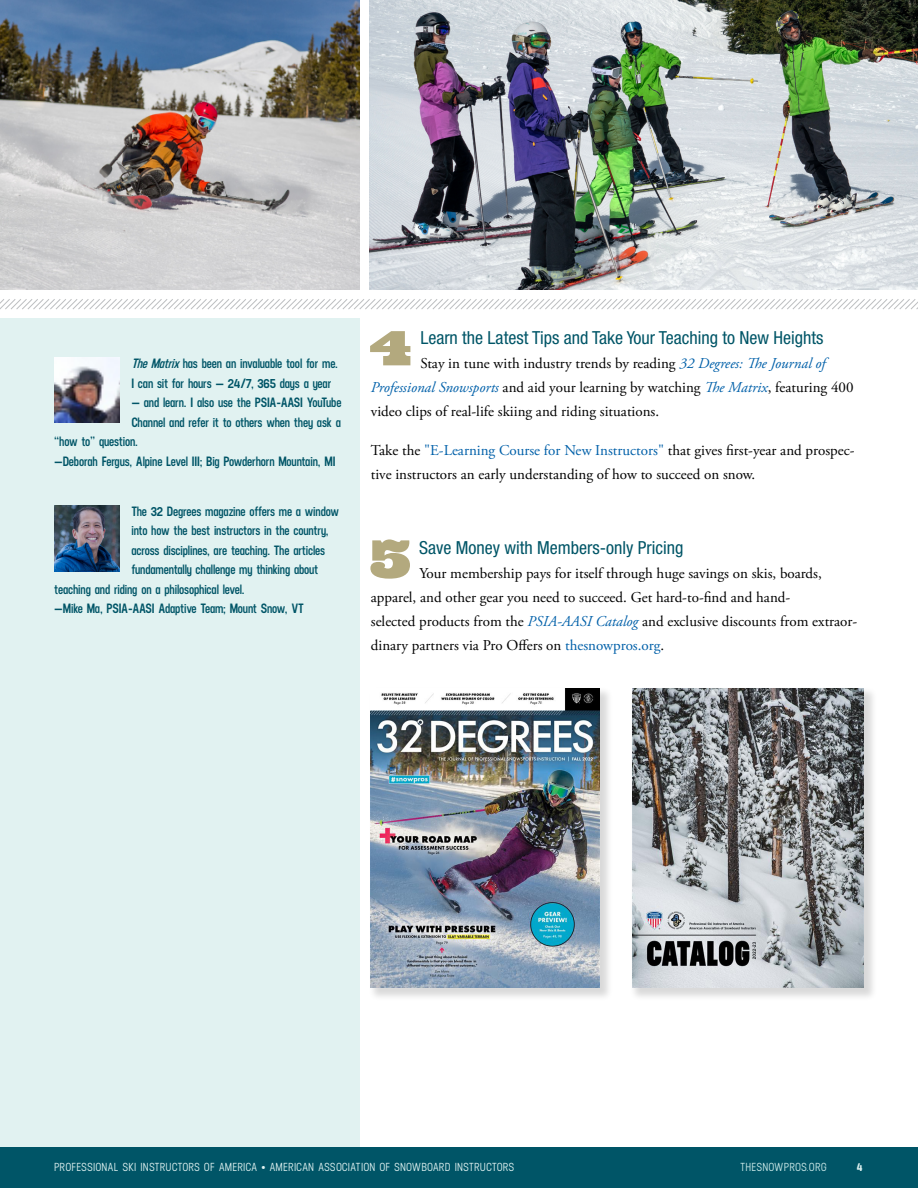
<style>
.page{position:relative;width:918px;height:1188px;background:#fff}
.page>*{position:absolute;margin:0;border:0;box-sizing:border-box;transform-origin:0 0}
.t1{font:condensed 18px "Helvetica Neue LT Std";color:#005567}
.t2{font:15px/24px "Adobe Garamond Pro";color:#000}
.t3{font:600 13.5px/19.5px "Neusa";letter-spacing:-.01em;color:#005567}
.t4{font:500 11.7px "Neusa";letter-spacing:.005em;color:#e1f2f1}
.t5{font:500 11.7px "Neusa";letter-spacing:.005em;color:#ceebea}
.t6{font:700 11.7px "Neusa";color:#daefee}
.s1{font-style:italic}
.s2{font-style:italic;color:#0060a9}
.s3{color:#0060a9}
</style>
<div class="page">
<svg style="left:0;top:299px;width:918px;height:11px"></svg>
<div style="left:0;top:319px;width:359px;height:830px;background:#e1f2f1"></div>
<div style="left:0;top:1148px;width:918px;height:40px;background:#005567"></div>
<svg style="left:370px;top:331px;width:40px;height:34px"></svg>
<svg style="left:370px;top:539px;width:40px;height:40px"></svg>
<img style="left:54px;top:357px;width:65px;height:66px">
<img style="left:0;top:0;width:359px;height:290px">
<img style="left:370px;top:0;width:548px;height:290px">
<div style="left:368px;top:686px;width:245px;height:315px;background:#000;opacity:.15"></div>
<img style="left:371px;top:688px;width:229px;height:300px">
<div style="left:630px;top:686px;width:247px;height:315px;background:#000;opacity:.15"></div>
<img style="left:632px;top:688px;width:232px;height:300px">
<svg style="left:390px;top:768px;width:5px;height:6px"></svg>
<img style="left:54px;top:506px;width:65px;height:65px">
<p class="t3" style="left:131px;top:354px;width:208px"><span class="s1">TheMatrix</span>has been an invaluable tool for me.<br>I can sit for hours — 24/7, 365 days a year</p>
<p class="t3" style="left:131px;top:393px;width:212px">— and learn. I also use the PSIA-AASI YouTube</p>
<p class="t3" style="left:131px;top:412px;width:211px">Channel and refer it to others when they ask a</p>
<p class="t3" style="left:54px;top:432px;width:85px">“how to” question.</p>
<p class="t3" style="left:54px;top:451px;width:283px">—Deborah Fergus, Alpine Level III; Big Powderhorn Mountain, MI</p>
<p class="t3" style="left:131px;top:501px;width:209px">The 32 Degrees magazine offers me a window</p>
<p class="t3" style="left:131px;top:521px;width:199px">into how the best instructors in the country,</p>
<p class="t3" style="left:131px;top:540px;width:195px">across disciplines, are teaching. The articles</p>
<p class="t3" style="left:131px;top:560px;width:188px">fundamentally challenge my thinking about</p>
<p class="t3" style="left:54px;top:579px;width:192px">teaching and riding on a philosophical level.</p>
<p class="t3" style="left:54px;top:598px;width:251px">—Mike Ma, PSIA-AASI Adaptive Team; Mount Snow, VT</p>
<p class="t1" style="left:420px;top:327px;width:405px">Learn the Latest Tips and Take Your Teaching to New Heights</p>
<p class="t2" style="left:371px;top:352px;width:484px;text-indent:50px">Stay in tune with industry trends by reading <span class="s2">32 Degrees: The Journal of<br>Professional Snowsports</span> and aid your learning by watching <span class="s2">The Matrix</span>, featuring 400 video clips of real-life skiing and riding situations.</p>
<p class="t2" style="left:371px;top:439px;width:485px">Take the <span class="s3">"E-Learning Course for New Instructors"</span> that gives first-year and prospec&shy;tive instructors an early understanding of how to succeed on snow.</p>
<p class="t1" style="left:419px;top:537px;width:266px">Save Money with Members-only Pricing</p>
<p class="t2" style="left:371px;top:561px;width:488px;text-indent:49px">Your membership pays for itself through huge savings on skis, boards, apparel, and other gear you need to succeed. Get hard-to-find and hand-<br>selected products from the <span class="s2">PSIA-AASI Catalog</span> and exclusive discounts from extraor&shy;dinary partners via Pro Offers on <span class="s3">thesnowpros.org</span>.</p>
<p class="t4" style="left:54px;top:1160px;width:462px">PROFESSIONAL SKI INSTRUCTORS OF AMERICA • AMERICAN ASSOCIATION OF SNOWBOARD INSTRUCTORS</p>
<p class="t5" style="left:740px;top:1160px;width:88px">THESNOWPROS.ORG</p>
<p class="t6" style="left:857px;top:1159px;width:7px">4</p>
</div>
